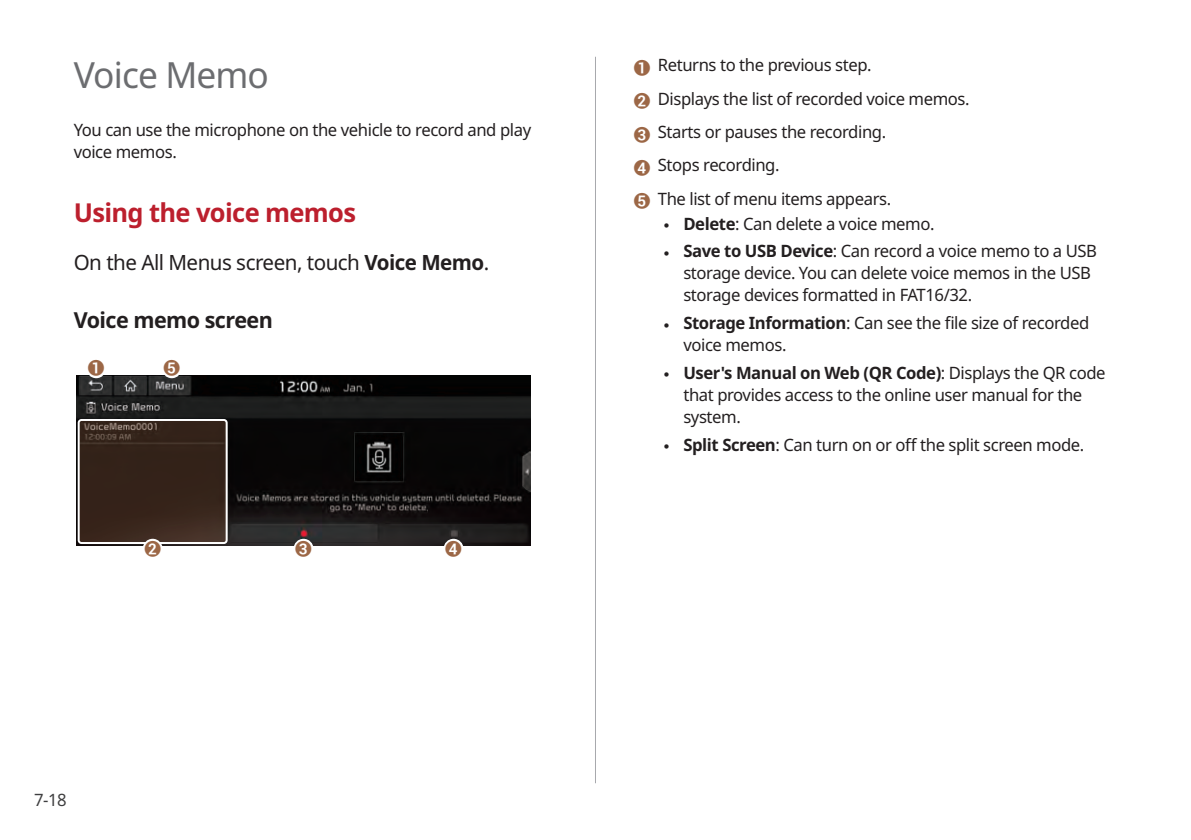
<style>
.page{position:relative;width:1191px;height:840px;background:#fff}
.page>*{position:absolute;margin:0;border:0;box-sizing:border-box;transform-origin:0 0}
.Heading1{font:36px "Noto Sans";letter-spacing:-.025em;color:#6c6d70}
.Heading2{font:700 26px "Noto Sans";letter-spacing:-.025em;color:#bc1f2d}
.Heading3{font:700 22px "Noto Sans";letter-spacing:-.025em;color:#231f20}
.Step-Cmd_1{font:21px "Noto Sans";letter-spacing:-.025em;color:#231f20}
.Description_1{font:17px/22px "Noto Sans";letter-spacing:-.025em;color:#231f20}
.t1{font:17px "Noto Sans";color:#3e3e3f}
.s1{font-weight:700}
</style>
<div class="page">
<hr style="left:595px;top:57px;width:1px;height:725px;background:#a8a9ad">
<img style="left:77px;top:375px;width:453px;height:170px">
<svg style="left:79px;top:420px;width:148px;height:122px;background:#37251c"></svg>
<div style="left:78px;top:419px;width:150px;height:124px;border:2px solid #fff;border-radius:3px"></div>
<div style="left:86px;top:358px;width:20px;height:20px;background:#fff;border-radius:50%"></div>
<div style="left:162px;top:358px;width:20px;height:20px;background:#fff;border-radius:50%"></div>
<svg style="left:294px;top:538px;width:19px;height:20px"></svg>
<svg style="left:443px;top:538px;width:20px;height:20px"></svg>
<svg style="left:143px;top:538px;width:20px;height:20px"></svg>
<svg style="left:145px;top:540px;width:16px;height:16px"></svg>
<svg style="left:295px;top:540px;width:16px;height:16px"></svg>
<svg style="left:445px;top:540px;width:16px;height:16px"></svg>
<p class="Heading1" style="left:74px;top:49px;width:197px">Voice Memo</p>
<p class="Description_1" style="left:74px;top:119px;width:459px">You can use the microphone on the vehicle to record and play voice memos.</p>
<p class="Heading2" style="left:74px;top:194px;width:284px">Using the voice memos</p>
<p class="Step-Cmd_1" style="left:74px;top:247px;width:417px">On the All Menus screen, touch <span class="s1">Voice Memo</span>.</p>
<p class="Heading3" style="left:74px;top:304px;width:201px">Voice memo screen</p>
<p class="Description_1" style="left:658px;top:54px;width:215px">Returns to the previous step.</p>
<p class="Description_1" style="left:658px;top:88px;width:313px">Displays the list of recorded voice memos.</p>
<p class="Description_1" style="left:658px;top:121px;width:230px">Starts or pauses the recording.</p>
<p class="Description_1" style="left:658px;top:155px;width:123px">Stops recording.</p>
<p class="Description_1" style="left:658px;top:188px;width:235px">The list of menu items appears.</p>
<p class="Description_1" style="left:663px;top:213px;width:272px">• <span class="s1">Delete</span>: Can delete a voice memo.</p>
<p class="Description_1" style="left:683px;top:240px;width:415px;text-indent:-20px">• <span class="s1">Save to USB Device</span>: Can record a voice memo to a USB storage device. You can delete voice memos in the USB storage devices formatted in FAT16/32.</p>
<p class="Description_1" style="left:683px;top:312px;width:407px;text-indent:-20px">• <span class="s1">Storage Information</span>: Can see the file size of recorded voice memos.</p>
<p class="Description_1" style="left:683px;top:362px;width:424px;text-indent:-20px">• <span class="s1">User's Manual on Web (QR Code)</span>: Displays the QR code that provides access to the online user manual for the system.</p>
<p class="Description_1" style="left:663px;top:433px;width:422px">• <span class="s1">Split Screen</span>: Can turn on or off the split screen mode.</p>
<p class="t1" style="left:34px;top:787px;width:34px">7-18</p>
</div>
